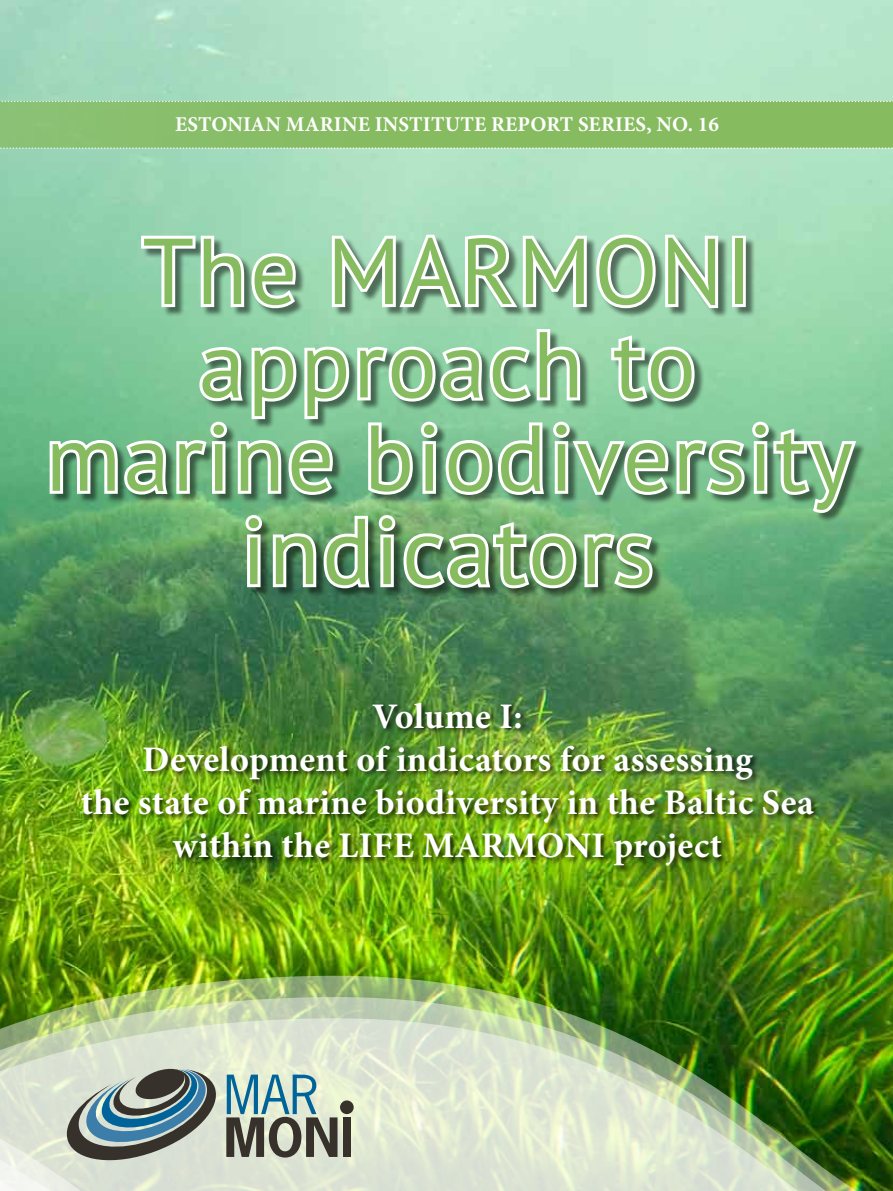
<style>
.page{position:relative;width:893px;height:1191px;background:#fff}
.page>*{position:absolute;margin:0;border:0;box-sizing:border-box;transform-origin:0 0}
.t1{font:93.3px/93.3px "PT Sans";letter-spacing:.025em;color:#86bb60;text-align:center}
.t2{font:700 36px/43.2px "Minion Pro";letter-spacing:.01em;color:#fff;text-align:center}
.t3{font:700 21px "Minion Pro";letter-spacing:.01em;color:#fff}
</style>
<div class="page">
<img style="left:1px;top:0;width:892px;height:975px">
<img style="left:0;top:975px;width:893px;height:22px">
<img style="left:0;top:997px;width:893px;height:21px">
<div style="left:51px;top:236px;width:815px;height:363px;background:#000;opacity:.5"></div>
<svg style="left:138px;top:233px;width:161px;height:79px"></svg>
<svg style="left:329px;top:230px;width:392px;height:83px"></svg>
<div style="left:732px;top:236px;width:14px;height:71px;border:6px solid #fff"></div>
<svg style="left:47px;top:326px;width:813px;height:266px"></svg>
<img style="left:0;top:1018px;width:893px;height:173px">
<div style="left:80px;top:700px;width:741px;height:174px;background:#000;opacity:.75"></div>
<svg style="left:0;top:1056px;width:823px;height:21px;background:#b6c7a6"></svg>
<svg style="left:0;top:1077px;width:823px;height:21px;background:#abbea4"></svg>
<svg style="left:0;top:1098px;width:823px;height:93px;background:#c0ccb9"></svg>
<div style="left:0;top:101px;width:893px;height:47px;background:linear-gradient(to right,#89bf6e,#85b95b)"></div>
<svg style="left:0;top:147px;width:893px;height:2px;background:#b1d8ab"></svg>
<svg style="left:0;top:101px;width:893px;height:1px"></svg>
<p class="t3" style="left:175px;top:110px;width:51px">Estonian</p>
<p class="t3" style="left:286px;top:110px;width:33px">Marine</p>
<p class="t3" style="left:375px;top:110px;width:227px">Institute Report Series</p>
<p class="t3" style="left:646px;top:110px;width:74px">, No. 16</p>
<h1 class="t1" style="left:45px;top:222px;width:809px">The MARMONI approach to marine biodiversity indicators</h1>
<p class="t2" style="left:81px;top:694px;width:734px">Volume I:<br>Development of indicators for assessing<br>the state of marine biodiversity in the Baltic Sea within the LIFE MARMONI project</p>
</div>
